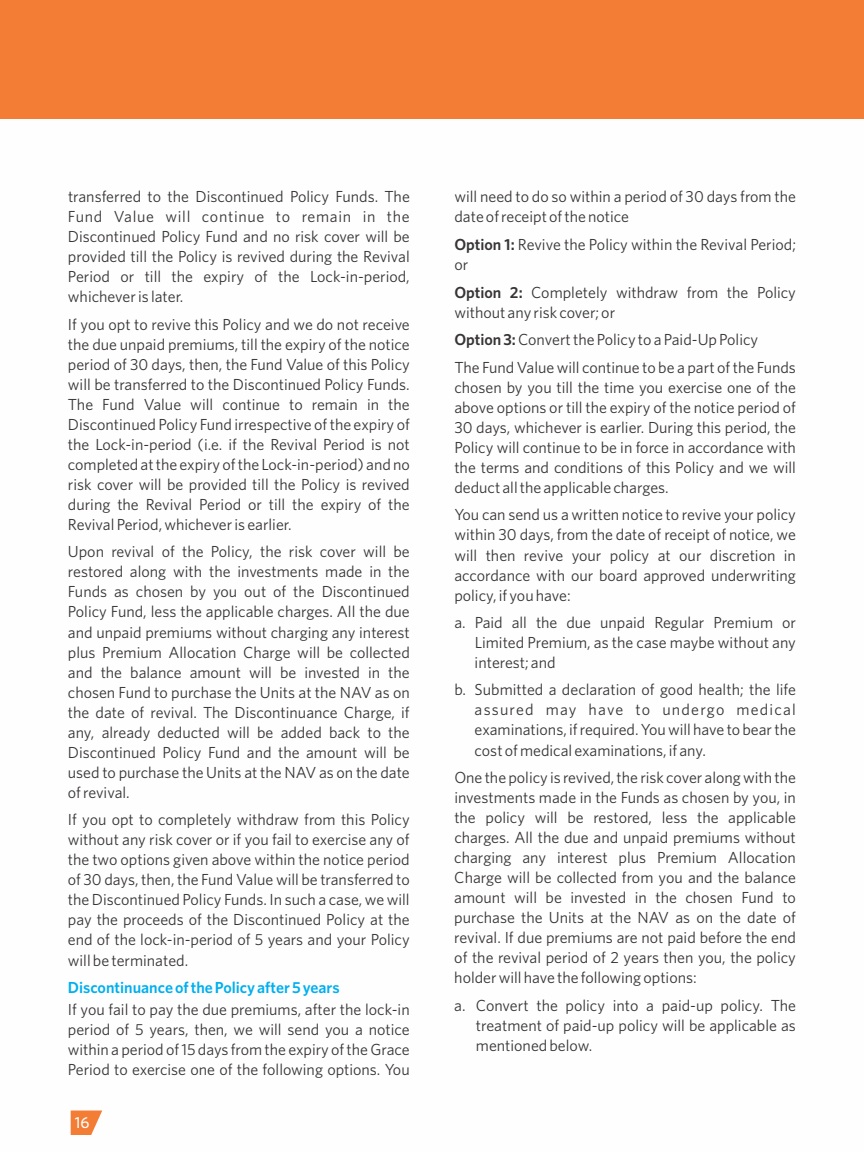
<style>
.page{position:relative;width:864px;height:1152px;background:#fff}
.page>*{position:absolute;margin:0;border:0;box-sizing:border-box;transform-origin:0 0}
.t1{font:16px/20px "Whitney";color:#373435;text-align:justify}
.t2{font:600 16px "Whitney";color:#00afef}
.t3{font:500 16px "Whitney";color:#fefefe}
.s1{font-weight:600}
</style>
<div class="page">
<div style="left:0;top:0;width:864px;height:119px;background:#f47d35"></div>
<svg style="left:71px;top:1111px;width:31px;height:24px"></svg>
<p class="t1" style="left:68px;top:188px;width:343px">transferred to the Discontinued Policy Funds. The Fund Value will continue to remain in the Discontinued Policy Fund and no risk cover will be provided till the Policy is revived during the Revival Period or till the expiry of the Lock-in-period, whichever is later.</p>
<p class="t1" style="left:68px;top:315px;width:343px">If you opt to revive this Policy and we do not receive the due unpaid premiums, till the expiry of the notice period of 30 days, then, the Fund Value of this Policy will be transferred to the Discontinued Policy Funds.<br>The Fund Value will continue to remain in the Discontinued Policy Fund irrespective of the expiry of the Lock-in-period (i.e. if the Revival Period is not completed at the expiry of the Lock-in-period) and no risk cover will be provided till the Policy is revived during the Revival Period or till the expiry of the Revival Period, whichever is earlier.</p>
<p class="t1" style="left:68px;top:543px;width:343px">Upon revival of the Policy, the risk cover will be restored along with the investments made in the Funds as chosen by you out of the Discontinued Policy Fund, less the applicable charges. All the due and unpaid premiums without charging any interest plus Premium Allocation Charge will be collected and the balance amount will be invested in the chosen Fund to purchase the Units at the NAV as on the date of revival. The Discontinuance Charge, if any, already deducted will be added back to the Discontinued Policy Fund and the amount will be used to purchase the Units at the NAV as on the date of revival.</p>
<p class="t1" style="left:68px;top:811px;width:343px">If you opt to completely withdraw from this Policy without any risk cover or if you fail to exercise any of the two options given above within the notice period of 30 days, then, the Fund Value will be transferred to the Discontinued Policy Funds. In such a case, we will pay the proceeds of the Discontinued Policy at the end of the lock-in-period of 5 years and your Policy will be terminated.</p>
<p class="t2" style="left:68px;top:982px;width:273px">Discontinuance of the Policy after 5 years</p>
<p class="t1" style="left:68px;top:1001px;width:343px">If you fail to pay the due premiums, after the lock-in period of 5 years, then, we will send you a notice within a period of 15 days from the expiry of the Grace Period to exercise one of the following options. You</p>
<p class="t3" style="left:75px;top:1117px;width:16px">16</p>
<p class="t1" style="left:454px;top:188px;width:343px">will need to do so within a period of 30 days from the date of receipt of the notice</p>
<p class="t1" style="left:454px;top:236px;width:343px"><span class="s1">Option 1:</span> Revive the Policy within the Revival Period; or</p>
<p class="t1" style="left:454px;top:283px;width:343px"><span class="s1">Option 2:</span> Completely withdraw from the Policy without any risk cover; or</p>
<p class="t1" style="left:454px;top:328px;width:343px;line-height:27.4px"><span class="s1">Option 3:</span>Convert the Policy to a Paid-Up Policy<br>The Fund Value will continue to be a part of the Funds</p>
<p class="t1" style="left:454px;top:379px;width:343px">chosen by you till the time you exercise one of the above options or till the expiry of the notice period of 30 days, whichever is earlier. During this period, the Policy will continue to be in force in accordance with the terms and conditions of this Policy and we will deduct all the applicable charges.</p>
<p class="t1" style="left:454px;top:506px;width:343px">You can send us a written notice to revive your policy within 30 days, from the date of receipt of notice, we will then revive your policy at our discretion in accordance with our board approved underwriting policy, if you have:</p>
<p class="t1" style="left:475px;top:614px;width:323px;text-indent:-20px">a. Paid all the due unpaid Regular Premium or Limited Premium, as the case maybe without any interest; and</p>
<p class="t1" style="left:475px;top:681px;width:323px;text-indent:-20px">b. Submitted a declaration of good health; the life assured may have to undergo medical examinations, if required. You will have to bear the cost of medical examinations, if any.</p>
<p class="t1" style="left:454px;top:769px;width:343px">One the policy is revived, the risk cover along with the investments made in the Funds as chosen by you, in the policy will be restored, less the applicable charges. All the due and unpaid premiums without charging any interest plus Premium Allocation Charge will be collected from you and the balance amount will be invested in the chosen Fund to purchase the Units at the NAV as on the date of revival. If due premiums are not paid before the end of the revival period of 2 years then you, the policy holder will have the following options:</p>
<p class="t1" style="left:476px;top:996px;width:321px;text-indent:-22px">a. Convert the policy into a paid-up policy. The treatment of paid-up policy will be applicable as mentioned below.</p>
</div>
